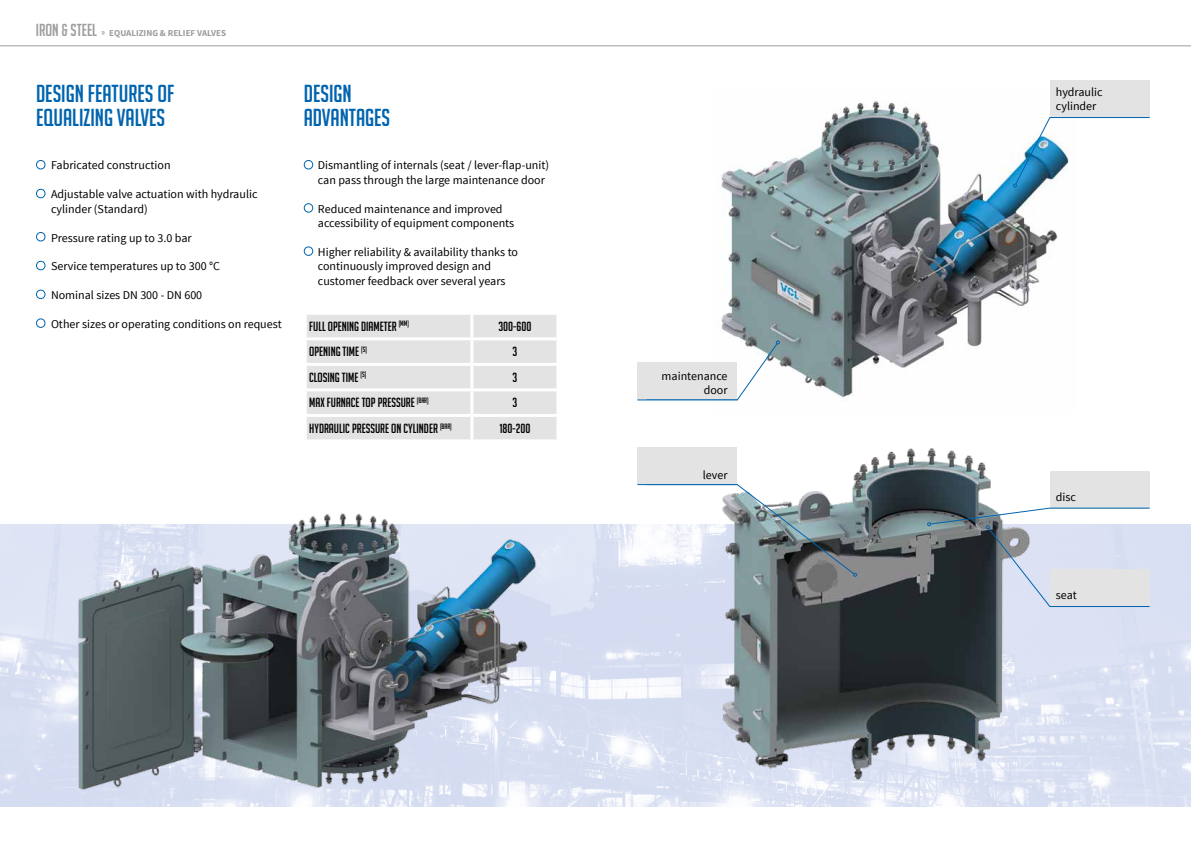
<style>
.page{position:relative;width:1191px;height:842px;background:#fff}
.page>*{position:absolute;margin:0;border:0;box-sizing:border-box;transform-origin:0 0}
.t1{font:24px/24px "Big Noodle Titling";color:#0064af}
.t2{font:13px "Big Noodle Titling";color:#000}
.t3{font:12px/14.4px "Source Sans Pro";color:#000}
.t4{font:700 9px "Source Sans Pro";color:#9d9d9c}
.s1{font-family:"Big Noodle Titling";font-weight:400;font-size:17px}
.s2{font-family:"Big Noodle Titling";font-weight:400}
</style>
<div class="page">
<img style="left:0;top:524px;width:1191px;height:282px">
<div style="left:36px;top:160px;width:10px;height:9px;border:1px solid #0064af;border-radius:50%"></div>
<div style="left:36px;top:189px;width:10px;height:9px;border:1px solid #0064af;border-radius:50%"></div>
<div style="left:36px;top:232px;width:10px;height:9px;border:1px solid #0064af;border-radius:50%"></div>
<div style="left:36px;top:261px;width:10px;height:9px;border:1px solid #0064af;border-radius:50%"></div>
<div style="left:36px;top:290px;width:10px;height:9px;border:1px solid #0064af;border-radius:50%"></div>
<div style="left:36px;top:318px;width:10px;height:10px;border:1px solid #0064af;border-radius:50%"></div>
<div style="left:304px;top:160px;width:9px;height:9px;border:1px solid #0064af;border-radius:50%"></div>
<div style="left:304px;top:203px;width:9px;height:10px;border:1px solid #0064af;border-radius:50%"></div>
<div style="left:304px;top:246px;width:9px;height:10px;border:1px solid #0064af;border-radius:50%"></div>
<div style="left:307px;top:315px;width:249px;height:124px;background:#e3e3e3"></div>
<hr style="left:470px;top:315px;width:3px;height:22px;background:#fff">
<hr style="left:304px;top:337px;width:168px;height:3px;background:#fff">
<hr style="left:472px;top:337px;width:87px;height:3px;background:#fff">
<hr style="left:470px;top:340px;width:3px;height:23px;background:#fff">
<hr style="left:304px;top:363px;width:168px;height:3px;background:#fff">
<hr style="left:472px;top:363px;width:87px;height:3px;background:#fff">
<hr style="left:470px;top:366px;width:3px;height:22px;background:#fff">
<hr style="left:304px;top:388px;width:168px;height:3px;background:#fff">
<hr style="left:472px;top:388px;width:87px;height:3px;background:#fff">
<hr style="left:470px;top:391px;width:3px;height:23px;background:#fff">
<hr style="left:304px;top:414px;width:168px;height:3px;background:#fff">
<hr style="left:472px;top:414px;width:87px;height:3px;background:#fff">
<hr style="left:470px;top:417px;width:3px;height:22px;background:#fff">
<hr style="left:0;top:45px;width:1191px;height:1px;background:#9d9d9c">
<img style="left:721px;top:101px;width:337px;height:297px">
<img style="left:711px;top:448px;width:325px;height:346px">
<img style="left:72px;top:513px;width:471px;height:293px">
<svg style="left:637px;top:341px;width:143px;height:60px"></svg>
<div style="left:1049px;top:80px;width:100px;height:38px;background:#e3e3e3"></div>
<svg style="left:1013px;top:117px;width:137px;height:70px"></svg>
<div style="left:1049px;top:471px;width:100px;height:37px;background:#e3e3e3"></div>
<svg style="left:927px;top:507px;width:223px;height:100px;background:#a6acb5"></svg>
<div style="left:637px;top:447px;width:100px;height:38px;background:#e3e3e3"></div>
<svg style="left:636px;top:484px;width:221px;height:93px"></svg>
<p class="t4" style="left:36px;top:28px;width:192px"><span class="s1">IRON &amp; STEEL</span> <span class="s2">»</span> EQUALIZING &amp; RELIEF VALVES</p>
<h1 class="t1" style="left:36px;top:82px;width:140px">DESIGN FEATURES OF<br>EQUALIZING VALVES</h1>
<p class="t3" style="left:51px;top:158px;width:121px">Fabricated construction</p>
<p class="t3" style="left:51px;top:187px;width:208px">Adjustable valve actuation with hydraulic cylinder (Standard)</p>
<p class="t3" style="left:51px;top:230px;width:142px">Pressure rating up to 3.0 bar</p>
<p class="t3" style="left:51px;top:259px;width:170px">Service temperatures up to 300 °C</p>
<p class="t3" style="left:51px;top:288px;width:153px">Nominal sizes DN 300 - DN 600</p>
<p class="t3" style="left:51px;top:317px;width:232px">Other sizes or operating conditions on request</p>
<h1 class="t1" style="left:304px;top:82px;width:88px">DESIGN<br>ADVANTAGES</h1>
<p class="t3" style="left:318px;top:158px;width:233px">Dismantling of internals (seat / lever-flap-unit) can pass through the large maintenance door</p>
<p class="t3" style="left:318px;top:202px;width:198px">Reduced maintenance and improved accessibility of equipment components</p>
<p class="t3" style="left:318px;top:245px;width:202px">Higher reliability &amp; availability thanks to continuously improved design and customer feedback over several years</p>
<p class="t2" style="left:309px;top:319px;width:101px">FULL OPENING DIAMETER <sup>[MM]</sup></p>
<p class="t2" style="left:498px;top:319px;width:35px">300-600</p>
<p class="t2" style="left:309px;top:345px;width:59px">OPENING TIME <sup>[S]</sup></p>
<p class="t2" style="left:512px;top:345px;width:6px">3</p>
<p class="t2" style="left:309px;top:370px;width:59px">CLOSING TIME <sup>[S]</sup></p>
<p class="t2" style="left:512px;top:370px;width:6px">3</p>
<p class="t2" style="left:309px;top:396px;width:121px">MAX FURNACE TOP PRESSURE <sup>[BAR]</sup></p>
<p class="t2" style="left:512px;top:396px;width:6px">3</p>
<p class="t2" style="left:309px;top:421px;width:144px">HYDRAULIC PRESSURE ON CYLINDER <sup>[BAR]</sup></p>
<p class="t2" style="left:499px;top:421px;width:33px">180-200</p>
<p class="t3" style="left:661px;top:369px;width:67px;text-align:right">maintenance door</p>
<p class="t3" style="left:703px;top:468px;width:26px">lever</p>
<p class="t3" style="left:1055px;top:85px;width:48px">hydraulic cylinder</p>
<p class="t3" style="left:1055px;top:490px;width:22px">disc</p>
<p class="t3" style="left:1055px;top:588px;width:23px">seat</p>
</div>
